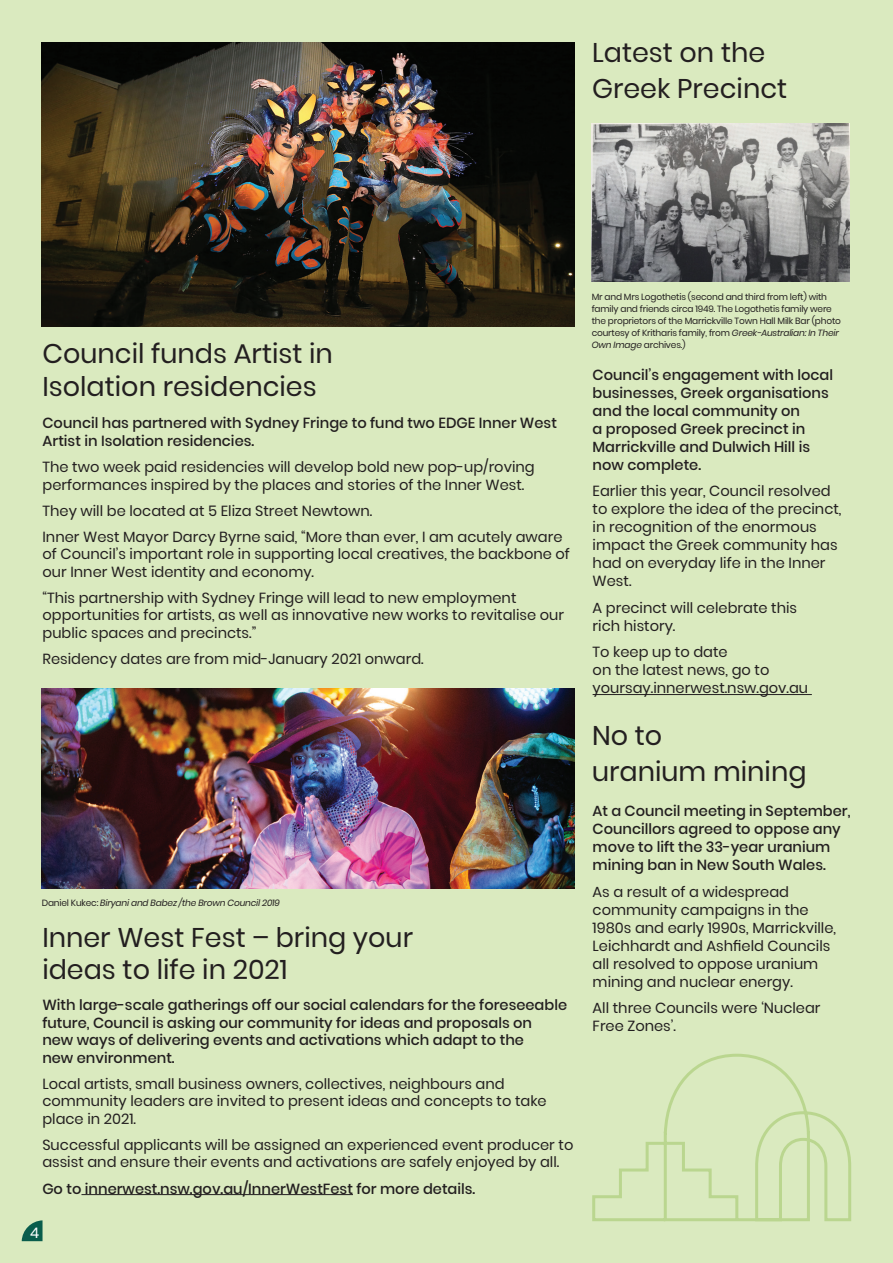
<style>
.page{position:relative;width:893px;height:1263px;background:#daeabf}
.page>*{position:absolute;margin:0;border:0;box-sizing:border-box;transform-origin:0 0}
.t1{font:27px/32.4px "Poppins";color:#231f20}
.t2{font:14.7px/18px "Poppins";color:#231f20}
.t3{font:500 14.7px/18px "Poppins";color:#231f20}
.t4{font:14.7px "Poppins";color:#fff}
.t5{font:9px/12px "Poppins";letter-spacing:-.02em;color:#231f20}
.t6{font:italic 9px "Poppins";letter-spacing:-.02em;color:#231f20}
.s1{font-style:normal}
.s2{font-style:italic}
</style>
<div class="page">
<hr style="left:81px;top:1194px;width:272px;height:1px;background:#231f20">
<hr style="left:593px;top:694px;width:219px;height:1px;background:#231f20">
<img style="left:592px;top:124px;width:258px;height:158px">
<img style="left:42px;top:43px;width:533px;height:283px">
<img style="left:42px;top:688px;width:533px;height:201px">
<svg style="left:22px;top:1220px;width:21px;height:21px"></svg>
<svg style="left:592px;top:1053px;width:260px;height:169px"></svg>
<p class="t1" style="left:592px;top:34px;width:197px;line-height:36px">Latest on the<br>Greek Precinct</p>
<p class="t1" style="left:43px;top:338px;width:292px">Council funds Artist in<br>Isolation residencies</p>
<p class="t3" style="left:43px;top:414px;width:516px;line-height:17.5px">Council has partnered with Sydney Fringe to fund two EDGE Inner West<br>Artist in Isolation residencies.</p>
<p class="t2" style="left:43px;top:458px;width:494px;line-height:17.5px">The two week paid residencies will develop bold new pop-up/roving performances inspired by the places and stories of the Inner West.</p>
<p class="t2" style="left:43px;top:501px;width:331px">They will be located at 5 Eliza Street Newtown.</p>
<p class="t2" style="left:43px;top:528px;width:529px;line-height:17.5px">Inner West Mayor Darcy Byrne said, “More than ever, I am acutely aware of Council’s important role in supporting local creatives, the backbone of our Inner West identity and economy.</p>
<p class="t2" style="left:43px;top:589px;width:523px;line-height:17.5px">“This partnership with Sydney Fringe will lead to new employment opportunities for artists, as well as innovative new works to revitalise our public spaces and precincts.”</p>
<p class="t2" style="left:43px;top:650px;width:383px">Residency dates are from mid-January 2021 onward.</p>
<p class="t6" style="left:42px;top:898px;width:240px"><span class="s1">Daniel Kukec:</span> Biryani and Babez /the Brown Council 2019</p>
<p class="t1" style="left:42px;top:921px;width:372px">Inner West Fest – bring your ideas to life in 2021</p>
<p class="t3" style="left:42px;top:996px;width:526px;line-height:17.5px">With large-scale gatherings off our social calendars for the foreseeable future, Council is asking our community for ideas and proposals on<br>new ways of delivering events and activations which adapt to the<br>new environment.</p>
<p class="t2" style="left:42px;top:1075px;width:506px;line-height:17.5px">Local artists, small business owners, collectives, neighbours and community leaders are invited to present ideas and concepts to take place in 2021.</p>
<p class="t2" style="left:42px;top:1136px;width:533px;line-height:17.5px">Successful applicants will be assigned an experienced event producer to assist and ensure their events and activations are safely enjoyed by all.</p>
<p class="t3" style="left:42px;top:1179px;width:435px">Go to innerwest.nsw.gov.au/InnerWestFest for more details.</p>
<p class="t4" style="left:30px;top:1224px;width:11px">4</p>
<p class="t5" style="left:592px;top:291px;width:251px">Mr and Mrs Logothetis (second and third from left) with family and friends circa 1949. The Logothetis family were the proprietors of the Marrickville Town Hall Milk Bar (photo courtesy of Kritharis family, from <span class="s2">Greek-Australian: In Their Own Image</span> archives.)</p>
<p class="t3" style="left:593px;top:366px;width:242px">Council’s engagement with local businesses, Greek organisations and the local community on<br>a proposed Greek precinct in<br>Marrickville and Dulwich Hill is now complete.</p>
<p class="t2" style="left:593px;top:482px;width:250px">Earlier this year, Council resolved to explore the idea of the precinct, in recognition of the enormous impact the Greek community has had on everyday life in the Inner<br>West.</p>
<p class="t2" style="left:593px;top:599px;width:206px">A precinct will celebrate this rich history.</p>
<p class="t2" style="left:593px;top:643px;width:217px">To keep up to date<br>on the latest news, go to yoursay.innerwest.nsw.gov.au</p>
<p class="t1" style="left:592px;top:718px;width:216px;line-height:36px">No to<br>uranium mining</p>
<p class="t3" style="left:593px;top:802px;width:259px">At a Council meeting in September,<br>Councillors agreed to oppose any move to lift the 33-year uranium mining ban in New South Wales.</p>
<p class="t2" style="left:593px;top:883px;width:245px">As a result of a widespread community campaigns in the<br>1980s and early 1990s, Marrickville,<br>Leichhardt and Ashfield Councils all resolved to oppose uranium mining and nuclear energy.</p>
<p class="t2" style="left:593px;top:999px;width:229px">All three Councils were ‘Nuclear<br>Free Zones’.</p>
</div>
